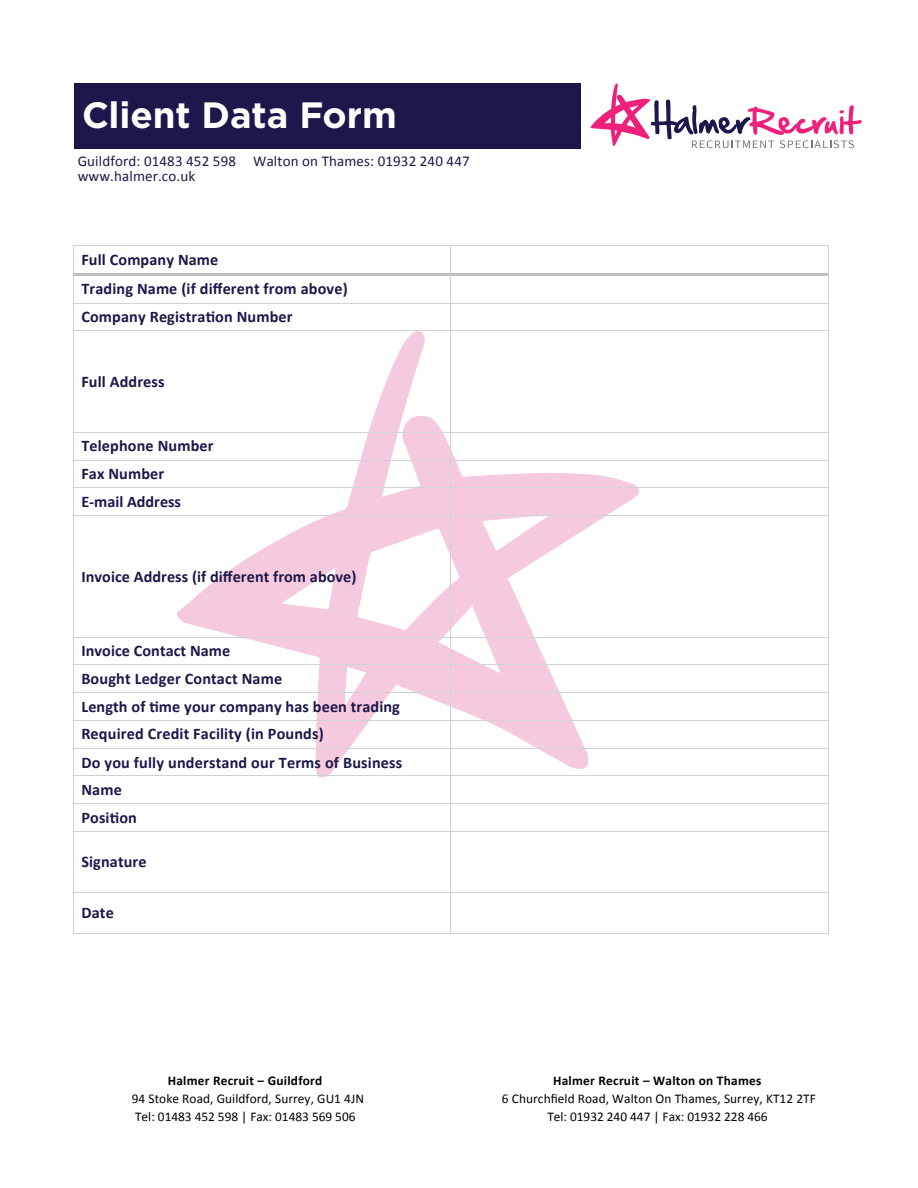
<style>
.page{position:relative;width:918px;height:1188px;background:#fff}
.page>*{position:absolute;margin:0;border:0;box-sizing:border-box;transform-origin:0 0}
.t1{font:700 36.6px "Gotham";letter-spacing:-.005em;color:#fff}
.t2{font:700 16.2px/27.8px "Calibri";letter-spacing:.01em;color:#1d184b}
.t3{font:15px/15px "Calibri";letter-spacing:.01em;color:#1d184b}
.t4{font:13.35px "Calibri";letter-spacing:.005em;color:#000001}
.t5{font:700 13.35px "Calibri";letter-spacing:.02em;color:#000001}
</style>
<div class="page">
<img style="left:121px;top:245px;width:573px;height:533px">
<svg style="left:590px;top:83px;width:272px;height:65px"></svg>
<hr style="left:73px;top:246px;width:377px;height:1px;background:#d1d2d2">
<hr style="left:451px;top:246px;width:377px;height:1px;background:#d1d2d2">
<hr style="left:73px;top:273px;width:377px;height:2px;background:#bdc0c1">
<hr style="left:453px;top:273px;width:375px;height:2px;background:#bdc0c1">
<hr style="left:73px;top:303px;width:377px;height:1px;background:#d1d2d2">
<hr style="left:451px;top:303px;width:377px;height:1px;background:#d1d2d2">
<svg style="left:73px;top:247px;width:1px;height:83px"></svg>
<hr style="left:73px;top:330px;width:377px;height:1px;background:#d1d2d2">
<svg style="left:450px;top:246px;width:3px;height:85px"></svg>
<hr style="left:451px;top:330px;width:377px;height:1px;background:#d1d2d2">
<svg style="left:828px;top:246px;width:1px;height:85px"></svg>
<hr style="left:73px;top:331px;width:1px;height:101px;background:#d1d2d2">
<hr style="left:450px;top:331px;width:1px;height:101px;background:#d1d2d2">
<hr style="left:828px;top:331px;width:1px;height:101px;background:#d1d2d2">
<hr style="left:73px;top:432px;width:377px;height:1px;background:#d1d2d2">
<hr style="left:451px;top:432px;width:377px;height:1px;background:#d1d2d2">
<hr style="left:73px;top:460px;width:377px;height:1px;background:#d1d2d2">
<hr style="left:451px;top:460px;width:377px;height:1px;background:#d1d2d2">
<hr style="left:73px;top:487px;width:377px;height:1px;background:#d1d2d2">
<hr style="left:451px;top:487px;width:377px;height:1px;background:#d1d2d2">
<svg style="left:73px;top:433px;width:1px;height:82px"></svg>
<hr style="left:73px;top:515px;width:377px;height:1px;background:#d1d2d2">
<svg style="left:450px;top:432px;width:1px;height:84px"></svg>
<hr style="left:451px;top:515px;width:377px;height:1px;background:#d1d2d2">
<svg style="left:828px;top:432px;width:1px;height:84px"></svg>
<hr style="left:73px;top:516px;width:1px;height:121px;background:#d1d2d2">
<hr style="left:450px;top:516px;width:1px;height:121px;background:#d1d2d2">
<hr style="left:828px;top:516px;width:1px;height:121px;background:#d1d2d2">
<hr style="left:73px;top:637px;width:377px;height:1px;background:#d1d2d2">
<hr style="left:451px;top:637px;width:377px;height:1px;background:#d1d2d2">
<hr style="left:73px;top:665px;width:377px;height:1px;background:#d1d2d2">
<hr style="left:451px;top:665px;width:377px;height:1px;background:#d1d2d2">
<hr style="left:73px;top:692px;width:377px;height:1px;background:#d1d2d2">
<hr style="left:451px;top:692px;width:377px;height:1px;background:#d1d2d2">
<hr style="left:73px;top:720px;width:377px;height:1px;background:#d1d2d2">
<hr style="left:451px;top:720px;width:377px;height:1px;background:#d1d2d2">
<hr style="left:73px;top:748px;width:377px;height:1px;background:#d1d2d2">
<hr style="left:451px;top:748px;width:377px;height:1px;background:#d1d2d2">
<hr style="left:73px;top:775px;width:377px;height:1px;background:#d1d2d2">
<hr style="left:451px;top:775px;width:377px;height:1px;background:#d1d2d2">
<hr style="left:73px;top:803px;width:377px;height:1px;background:#d1d2d2">
<hr style="left:451px;top:803px;width:377px;height:1px;background:#d1d2d2">
<svg style="left:73px;top:638px;width:1px;height:193px"></svg>
<hr style="left:73px;top:831px;width:377px;height:1px;background:#d1d2d2">
<svg style="left:450px;top:637px;width:1px;height:195px"></svg>
<hr style="left:451px;top:831px;width:377px;height:1px;background:#d1d2d2">
<svg style="left:828px;top:637px;width:1px;height:195px"></svg>
<hr style="left:73px;top:832px;width:1px;height:60px;background:#d1d2d2">
<hr style="left:450px;top:832px;width:1px;height:60px;background:#d1d2d2">
<hr style="left:828px;top:832px;width:1px;height:60px;background:#d1d2d2">
<hr style="left:73px;top:892px;width:377px;height:1px;background:#d1d2d2">
<hr style="left:451px;top:892px;width:377px;height:1px;background:#d1d2d2">
<hr style="left:73px;top:893px;width:1px;height:40px;background:#d1d2d2">
<hr style="left:73px;top:933px;width:377px;height:1px;background:#d1d2d2">
<hr style="left:450px;top:893px;width:1px;height:40px;background:#d1d2d2">
<hr style="left:451px;top:933px;width:377px;height:1px;background:#d1d2d2">
<hr style="left:828px;top:893px;width:1px;height:40px;background:#d1d2d2">
<div style="left:74px;top:83px;width:506px;height:65px;background:#1d184b"></div>
<h1 class="t1" style="left:82px;top:94px;width:316px">Client Data Form</h1>
<p class="t3" style="left:78px;top:154px;width:393px">Guildford: 01483 452 598 Walton on Thames: 01932 240 447 www.halmer.co.uk</p>
<p class="t2" style="left:81px;top:246px;width:268px;line-height:28.5px">Full Company Name<br>Trading Name (if different from above)<br>Company Registration Number</p>
<p class="t2" style="left:81px;top:368px;width:85px">Full Address</p>
<p class="t2" style="left:81px;top:432px;width:134px">Telephone Number<br>Fax Number<br>E-mail Address</p>
<p class="t2" style="left:81px;top:563px;width:277px">Invoice Address (if different from above)</p>
<p class="t2" style="left:81px;top:637px;width:322px">Invoice Contact Name<br>Bought Ledger Contact Name<br>Length of time your company has been trading<br>Required Credit Facility (in Pounds)<br>Do you fully understand our Terms of Business<br>Name<br>Position</p>
<p class="t2" style="left:81px;top:848px;width:67px">Signature</p>
<p class="t2" style="left:81px;top:899px;width:34px">Date</p>
<p class="t5" style="left:168px;top:1072px;width:156px">Halmer Recruit – Guildford</p>
<p class="t4" style="left:135px;top:1108px;width:222px">Tel: 01483 452 598 | Fax: 01483 569 506</p>
<p class="t4" style="left:132px;top:1090px;width:234px">94 Stoke Road, Guildford, Surrey, GU1 4JN</p>
<p class="t5" style="left:553px;top:1072px;width:210px">Halmer Recruit – Walton on Thames</p>
<p class="t4" style="left:547px;top:1108px;width:222px">Tel: 01932 240 447 | Fax: 01932 228 466</p>
<p class="t4" style="left:502px;top:1090px;width:315px">6 Churchfield Road, Walton On Thames, Surrey, KT12 2TF</p>
</div>
